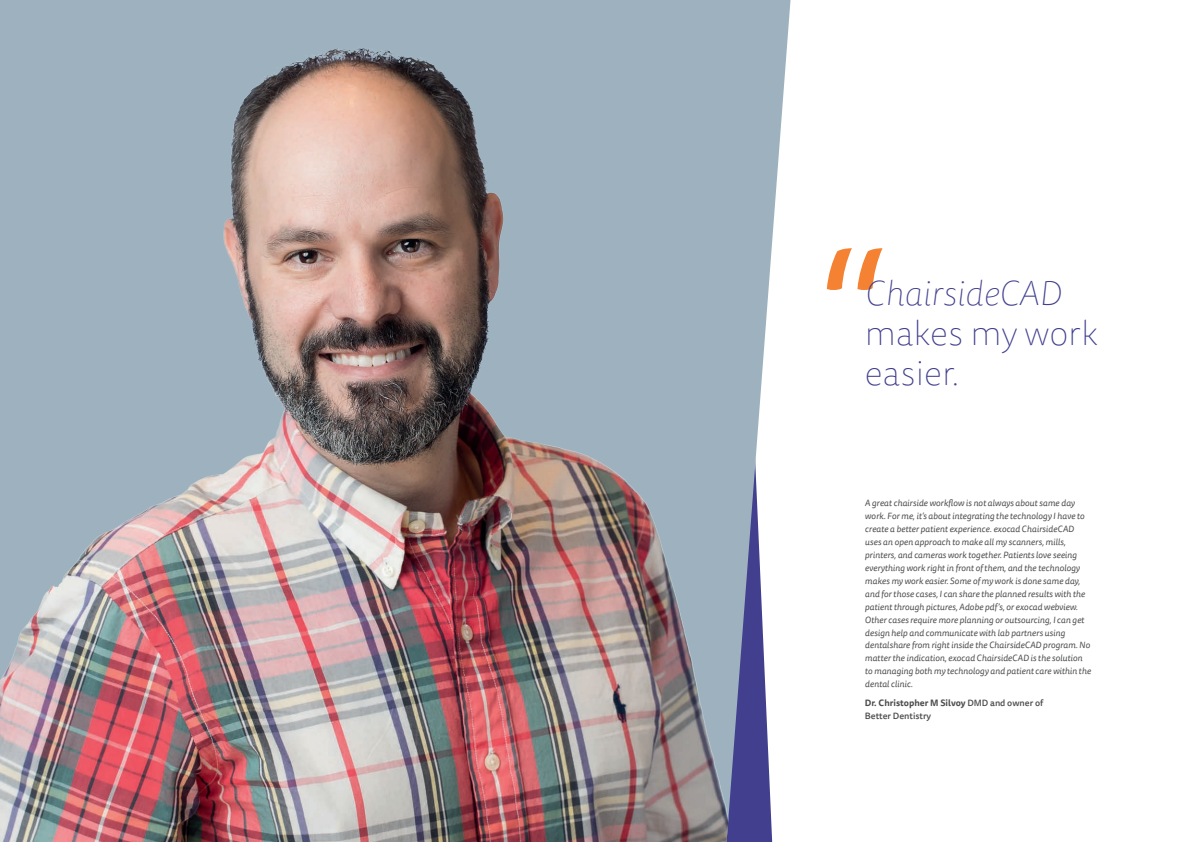
<style>
.page{position:relative;width:1191px;height:842px;background:#fff}
.page>*{position:absolute;margin:0;border:0;box-sizing:border-box;transform-origin:0 0}
.t1{font:180px "Tisa Sans Pro";color:#f48232}
.t2{font:100 35px/40px "Tisa Sans Pro";color:#413f8e}
.t3{font:italic 100 35px "Tisa Sans Pro";color:#413f8e}
.t4{font:italic 9px/13px "Tisa Sans Pro";color:#4b4c4d}
.t5{font:500 9px/13px "Tisa Sans Pro";color:#4b4c4d}
.s1{font-weight:700}
</style>
<div class="page">
<div style="left:0;top:0;width:790px;height:19px;background:#9db2be"></div>
<img style="left:0;top:19px;width:789px;height:823px">
<h1 class="t1" style="left:816px;top:197px;width:71px">“</h1>
<h2 class="t3" style="left:865px;top:271px;width:198px">ChairsideCAD</h2>
<h2 class="t2" style="left:865px;top:315px;width:235px">makes my work easier.</h2>
<p class="t4" style="left:865px;top:496px;width:228px">A great chairside workflow is not always about same day work. For me, it‘s about integrating the technology I have to create a better patient experience. exocad ChairsideCAD uses an open approach to make all my scanners, mills, printers, and cameras work together. Patients love seeing everything work right in front of them, and the technology makes my work easier. Some of my work is done same day, and for those cases, I can share the planned results with the patient through pictures, Adobe pdf’s, or exocad webview.<br>Other cases require more planning or outsourcing, I can get design help and communicate with lab partners using dentalshare from right inside the ChairsideCAD program. No matter the indication, exocad ChairsideCAD is the solution to managing both my technology and patient care within the dental clinic.</p>
<p class="t5" style="left:865px;top:697px;width:180px"><span class="s1">Dr. Christopher M Silvoy</span> DMD and owner of<br>Better Dentistry</p>
</div>
